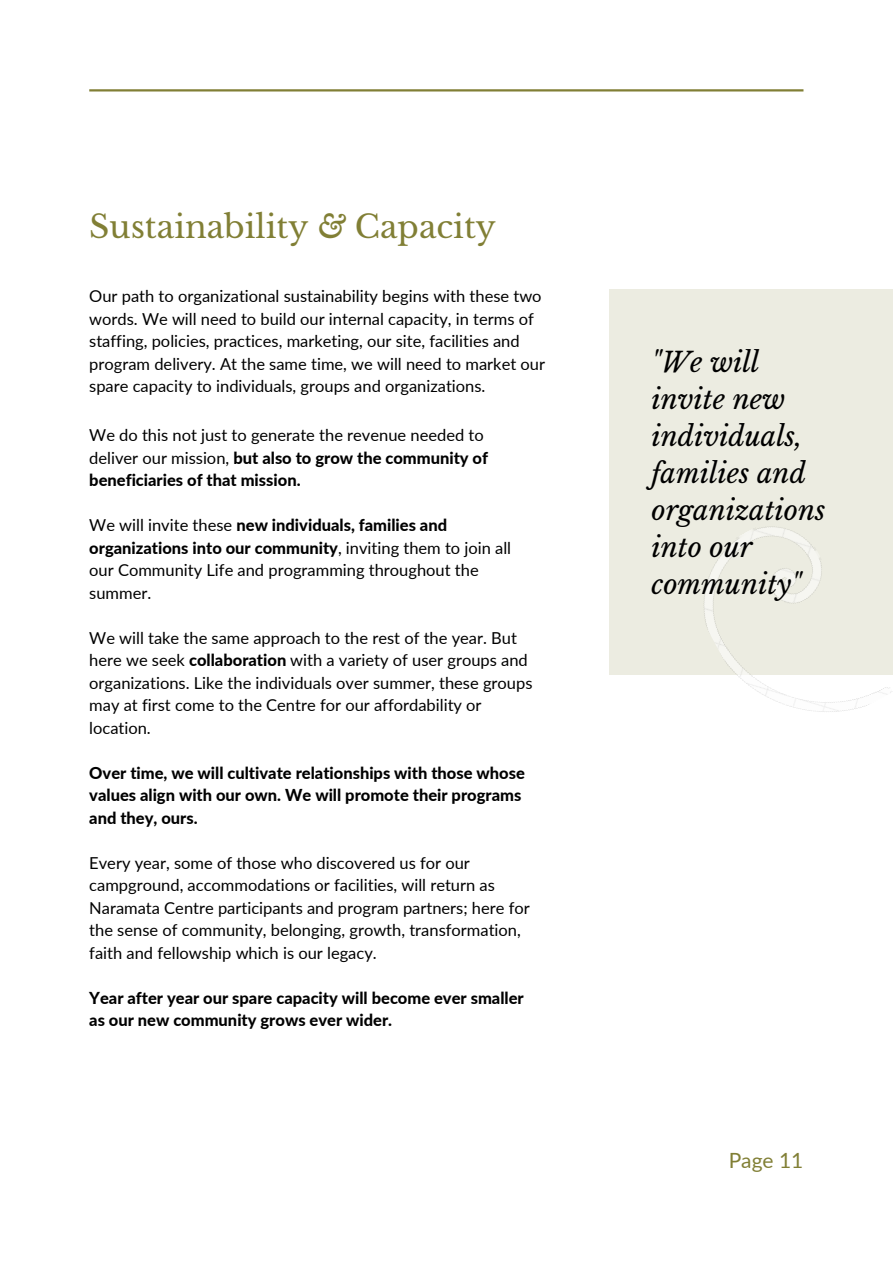
<style>
.page{position:relative;width:893px;height:1264px;background:#fff}
.page>*{position:absolute;margin:0;border:0;box-sizing:border-box;transform-origin:0 0}
.t1{font:31.5px "Libre Baskerville";color:#817f35}
.t2{font:italic 27.15px/37px "Libre Baskerville";color:#000}
.t3{font:21px "Lato";color:#817f35}
.t4{font:16.5px/22.5px "Lato";color:#000}
.t5{font:800 16.5px/22.5px "Lato";color:#000}
.s1{font-style:italic}
.s2{font-weight:800}
</style>
<div class="page">
<hr style="left:89px;top:89px;width:714px;height:2px;background:#817f35">
<div style="left:608px;top:289px;width:284px;height:386px;background:#ecece1"></div>
<img style="left:703px;top:526px;width:189px;height:186px">
<p class="t1" style="left:89px;top:208px;width:408px">Sustainability <span class="s1">&amp;</span> Capacity</p>
<p class="t4" style="left:89px;top:284px;width:457px">Our path to organizational sustainability begins with these two words. We will need to build our internal capacity, in terms of staffing, policies, practices, marketing, our site, facilities and program delivery. At the same time, we will need to market our spare capacity to individuals, groups and organizations.</p>
<p class="t4" style="left:89px;top:423px;width:400px">We do this not just to generate the revenue needed to deliver our mission, <span class="s2">but also to grow the community of beneficiaries of that mission.</span></p>
<p class="t4" style="left:89px;top:513px;width:423px">We will invite these <span class="s2">new individuals, families and organizations into our community</span>, inviting them to join all our Community Life and programming throughout the summer.</p>
<p class="t4" style="left:89px;top:626px;width:444px">We will take the same approach to the rest of the year. But here we seek <span class="s2">collaboration</span> with a variety of user groups and organizations. Like the individuals over summer, these groups may at first come to the Centre for our affordability or location.</p>
<p class="t5" style="left:89px;top:761px;width:437px">Over time, we will cultivate relationships with those whose values align with our own. We will promote their programs and they, ours.</p>
<p class="t4" style="left:89px;top:851px;width:442px">Every year, some of those who discovered us for our campground, accommodations or facilities, will return as Naramata Centre participants and program partners; here for the sense of community, belonging, growth, transformation, faith and fellowship which is our legacy.</p>
<p class="t5" style="left:89px;top:985px;width:436px">Year after year our spare capacity will become ever smaller as our new community grows ever wider.</p>
<p class="t2" style="left:651px;top:343px;width:176px">"We will invite new individuals, families and organizations into our community"</p>
<p class="t3" style="left:728px;top:1147px;width:76px">Page 11</p>
</div>
